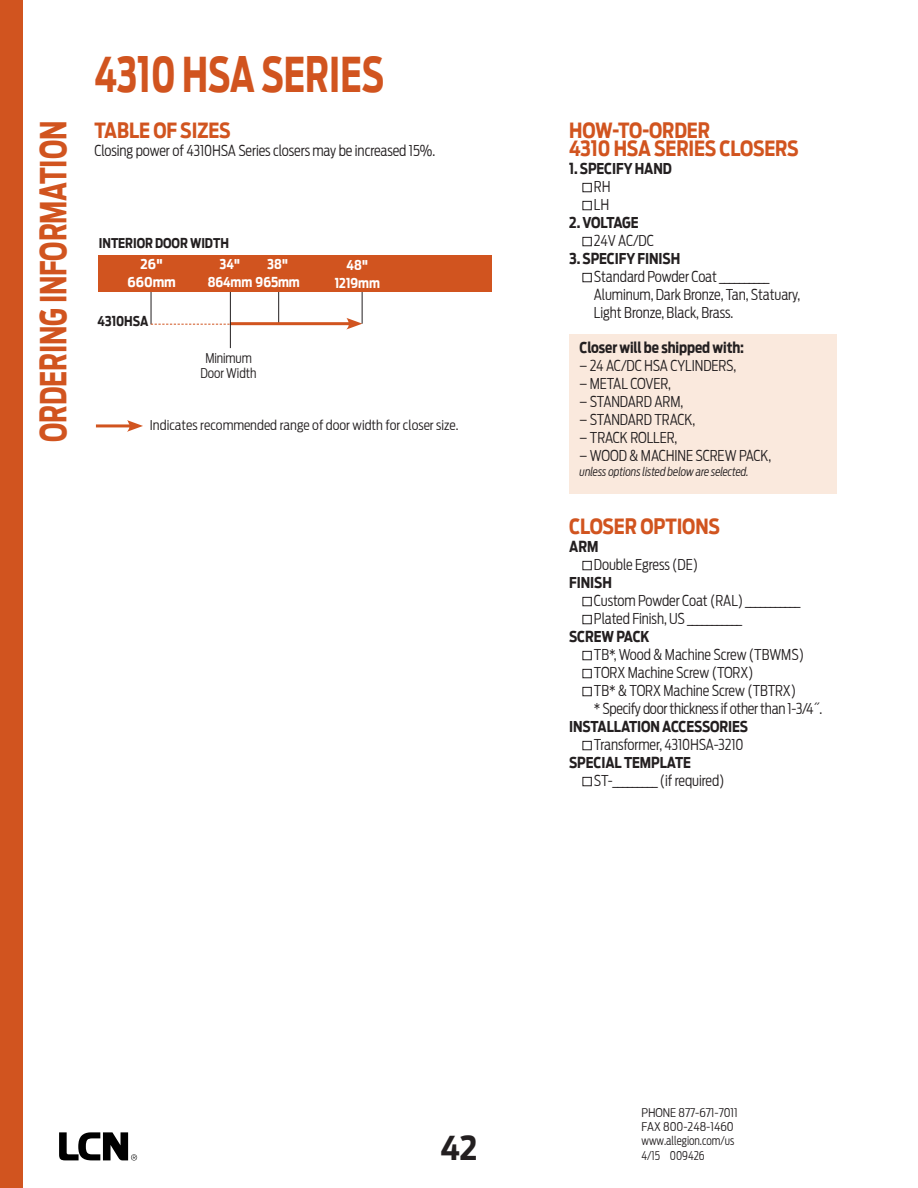
<style>
.page{position:relative;width:918px;height:1188px;background:#fff}
.page>*{position:absolute;margin:0;border:0;box-sizing:border-box;transform-origin:0 0}
.t1{font:700 48px "Antenna Cond";color:#d1541f;scale:.8 1}
.t2{font:700 36px "Antenna Cond";letter-spacing:-.005em;color:#d1541f;scale:.8 1}
.t3{font:700 33px "Antenna Cond";color:#231f20}
.t4{font:700 21px/18px "Antenna Cond";letter-spacing:-.005em;color:#d1541f;scale:.94 1}
.t5{font:300 15px/18px "Antenna Cond";letter-spacing:-.005em;color:#231f20;scale:.94 1}
.t6{font:700 15px "Antenna Cond";letter-spacing:-.005em;color:#231f20;scale:.94 1}
.t7{font:700 15px "Antenna Cond";letter-spacing:-.035em;color:#231f20;scale:.94 1}
.t8{font:300 13.5px "Antenna Cond";color:#231f20}
.t9{font:700 13.5px/18px "Antenna Cond";letter-spacing:-.005em;color:#fff;scale:.94 1}
.t10{font:700 13.5px "Antenna Cond";letter-spacing:-.005em;color:#231f20;scale:.94 1}
.t11{font:300 13.5px/15px "Antenna Cond";color:#231f20;text-align:center;scale:.94 1}
.t12{font:700 13.5px/18px "Antenna Cond";letter-spacing:-.005em;color:#fff;text-align:center}
.t13{font:300 12px/14.4px "Antenna Cond";color:#231f20}
.t14{font:italic 300 12px "Antenna Cond";letter-spacing:-.005em;color:#231f20;scale:.94 1}
</style>
<div class="page">
<div style="left:0;top:0;width:23px;height:1188px;background:#d1541f"></div>
<svg style="left:59px;top:1132px;width:78px;height:29px"></svg>
<div style="left:583px;top:183px;width:9px;height:9px;border:1px solid #231f20"></div>
<div style="left:583px;top:201px;width:9px;height:9px;border:1px solid #231f20"></div>
<div style="left:583px;top:237px;width:9px;height:9px;border:1px solid #231f20"></div>
<div style="left:583px;top:273px;width:9px;height:9px;border:1px solid #231f20"></div>
<div style="left:583px;top:561px;width:9px;height:9px;border:1px solid #231f20"></div>
<div style="left:583px;top:597px;width:9px;height:9px;border:1px solid #231f20"></div>
<div style="left:583px;top:615px;width:9px;height:9px;border:1px solid #231f20"></div>
<div style="left:583px;top:651px;width:9px;height:9px;border:1px solid #231f20"></div>
<div style="left:583px;top:669px;width:9px;height:9px;border:1px solid #231f20"></div>
<div style="left:583px;top:687px;width:9px;height:9px;border:1px solid #231f20"></div>
<div style="left:583px;top:741px;width:9px;height:9px;border:1px solid #231f20"></div>
<div style="left:583px;top:777px;width:9px;height:9px;border:1px solid #231f20"></div>
<div style="left:569px;top:335px;width:268px;height:159px;background:#fae9dd"></div>
<hr style="left:278px;top:276px;width:1px;height:48px;background:#231f20">
<hr style="left:230px;top:322px;width:122px;height:3px;background:#d1541f">
<svg style="left:346px;top:318px;width:16px;height:12px"></svg>
<hr style="left:230px;top:276px;width:1px;height:72px;background:#231f20">
<hr style="left:362px;top:276px;width:1px;height:48px;background:#231f20">
<hr style="left:151px;top:276px;width:1px;height:48px;background:#231f20">
<svg style="left:151px;top:324px;width:79px;height:1px"></svg>
<div style="left:99px;top:255px;width:393px;height:37px;background:#d1541f"></div>
<hr style="left:96px;top:424px;width:37px;height:3px;background:#d1541f">
<svg style="left:127px;top:420px;width:16px;height:12px"></svg>
<h2 class="t2" style="left:32px;top:442px;width:403px;rotate:-90deg">ORDERING INFORMATION</h2>
<h1 class="t1" style="left:94px;top:46px;width:364px">4310 HSA SERIES</h1>
<h3 class="t4" style="left:94px;top:121px;width:146px">TABLE OF SIZES</h3>
<p class="t5" style="left:94px;top:141px;width:364px">Closing power of 4310HSA Series closers may be increased 15%.</p>
<p class="t10" style="left:99px;top:235px;width:140px">INTERIOR DOOR WIDTH</p>
<p class="t12" style="left:128px;top:255px;width:50px">26"<br>660mm</p>
<p class="t9" style="left:208px;top:255px;width:99px;text-indent:12px">34"<br>864mm 965mm</p>
<p class="t9" style="left:267px;top:255px;width:24px">38"</p>
<p class="t9" style="left:335px;top:256px;width:49px;text-align:center">48"<br>1219mm</p>
<p class="t10" style="left:97px;top:313px;width:56px">4310HSA</p>
<p class="t11" style="left:201px;top:351px;width:61px">Minimum<br>Door Width</p>
<p class="t8" style="left:150px;top:418px;width:310px">Indicates recommended range of door width for closer size.</p>
<h3 class="t4" style="left:569px;top:121px;width:246px">HOW-TO-ORDER<br>4310 HSA SERIES CLOSERS</h3>
<p class="t6" style="left:569px;top:159px;width:111px">1. SPECIFY HAND</p>
<p class="t5" style="left:594px;top:177px;width:19px">RH<br>LH</p>
<p class="t7" style="left:569px;top:213px;width:76px">2. VOLTAGE</p>
<p class="t5" style="left:594px;top:231px;width:65px">24V AC/DC</p>
<p class="t6" style="left:569px;top:249px;width:120px">3. SPECIFY FINISH</p>
<p class="t5" style="left:594px;top:267px;width:221px">Standard Powder Coat __________<br>Aluminum, Dark Bronze, Tan, Statuary,<br>Light Bronze, Black, Brass.</p>
<p class="t6" style="left:580px;top:338px;width:177px">Closer will be shipped with:</p>
<p class="t5" style="left:580px;top:356px;width:168px">– 24 AC/DC HSA CYLINDERS,</p>
<p class="t5" style="left:580px;top:374px;width:99px">– METAL COVER,</p>
<p class="t5" style="left:580px;top:392px;width:112px">– STANDARD ARM,</p>
<p class="t5" style="left:580px;top:410px;width:124px">– STANDARD TRACK,</p>
<p class="t5" style="left:580px;top:428px;width:106px">– TRACK ROLLER,</p>
<p class="t5" style="left:580px;top:446px;width:205px">– WOOD &amp; MACHINE SCREW PACK,</p>
<p class="t14" style="left:580px;top:465px;width:181px">unless options listed below are selected.</p>
<h3 class="t4" style="left:569px;top:517px;width:162px">CLOSER OPTIONS</h3>
<p class="t6" style="left:569px;top:537px;width:33px">ARM</p>
<p class="t5" style="left:594px;top:555px;width:112px">Double Egress (DE)</p>
<p class="t6" style="left:569px;top:573px;width:47px">FINISH</p>
<p class="t5" style="left:594px;top:591px;width:221px">Custom Powder Coat (RAL) ___________<br>Plated Finish, US ___________</p>
<p class="t6" style="left:569px;top:627px;width:87px">SCREW PACK</p>
<p class="t5" style="left:594px;top:645px;width:245px">TB*, Wood &amp; Machine Screw (TBWMS)<br>TORX Machine Screw (TORX)<br>TB* &amp; TORX Machine Screw (TBTRX)<br>* Specify door thickness if other than 1-3/4˝.</p>
<p class="t6" style="left:569px;top:717px;width:192px">INSTALLATION ACCESSORIES</p>
<p class="t5" style="left:594px;top:735px;width:161px">Transformer, 4310HSA-3210</p>
<p class="t6" style="left:569px;top:753px;width:131px">SPECIAL TEMPLATE</p>
<p class="t5" style="left:594px;top:771px;width:141px">ST-_________ (if required)</p>
<h3 class="t3" style="left:440px;top:1129px;width:39px">42</h3>
<p class="t13" style="left:642px;top:1105px;width:98px">PHONE 877-671-7011<br>FAX 800-248-1460 www.allegion.com/us<br>4/15 009426</p>
</div>
